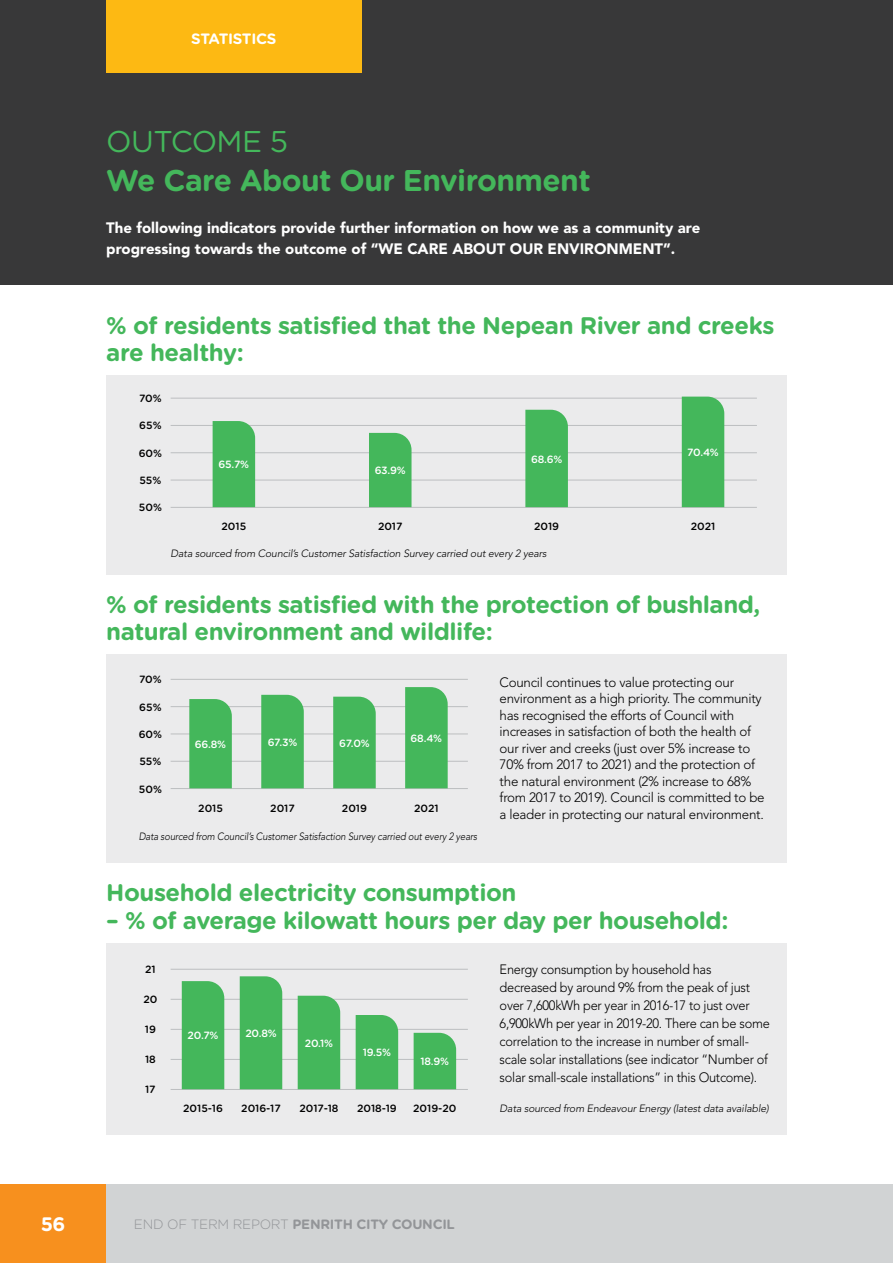
<style>
.page{position:relative;width:893px;height:1263px;background:#fff}
.page>*{position:absolute;margin:0;border:0;box-sizing:border-box;transform-origin:0 0}
.t1{font:700 30px "Gotham Rounded";letter-spacing:-.02em;color:#44b75b}
.t2{font:30px "Gotham Rounded";letter-spacing:-.02em;color:#44b75b}
.t3{font:700 24px/27px "Gotham Rounded";letter-spacing:-.02em;color:#44b75b}
.t4{font:700 19.5px "Gotham Rounded";color:#fff}
.Appendices_Heading{font:900 15px/21px "Avenir LT Std";color:#fff}
.t5{font:700 15px "Gotham Rounded";letter-spacing:-.02em;color:#fff}
.Body_9pt{font:300 13.5px/16.5px "Avenir LT Std";letter-spacing:-.02em;color:#000}
.Body_9pt-2{font:300 13.5px/18px "Avenir LT Std";letter-spacing:-.02em;color:#000;scale:.95 1}
.t6{font:700 13.5px "Gotham Rounded";letter-spacing:-.02em;color:#939598}
.Body_9pt-3{font:italic 300 10.5px "Avenir LT Std";letter-spacing:-.01em;color:#000}
.t7{font:500 10.5px "Gotham Rounded";color:#000}
.Body_9pt-4{font:italic 300 10.5px "Avenir LT Std";letter-spacing:-.01em;color:#000;scale:.9 1}
.t8{font:500 10.5px "Gotham Rounded";letter-spacing:-.02em;color:#fff}
.s1{font-weight:300}
</style>
<div class="page">
<div style="left:0;top:0;width:893px;height:284px;background:#383839"></div>
<div style="left:106px;top:0;width:255px;height:72px;background:#fdb913"></div>
<div style="left:106px;top:375px;width:681px;height:200px;background:#ebebec"></div>
<hr style="left:171px;top:507px;width:586px;height:1px;background:#bcbec0">
<hr style="left:171px;top:480px;width:586px;height:1px;background:#bcbec0">
<hr style="left:171px;top:452px;width:586px;height:1px;background:#bcbec0">
<hr style="left:171px;top:425px;width:586px;height:1px;background:#bcbec0">
<hr style="left:171px;top:398px;width:586px;height:1px;background:#bcbec0">
<div style="left:213px;top:421px;width:42px;height:86px;background:#44b75b"></div>
<div style="left:682px;top:397px;width:42px;height:110px;background:#44b75b"></div>
<div style="left:525px;top:410px;width:43px;height:97px;background:#44b75b"></div>
<div style="left:369px;top:433px;width:42px;height:74px;background:#44b75b"></div>
<div style="left:106px;top:943px;width:681px;height:191px;background:#ebebec"></div>
<hr style="left:171px;top:1089px;width:297px;height:1px;background:#bcbec0">
<hr style="left:171px;top:1059px;width:297px;height:1px;background:#bcbec0">
<hr style="left:171px;top:1029px;width:297px;height:1px;background:#bcbec0">
<hr style="left:171px;top:999px;width:297px;height:1px;background:#bcbec0">
<hr style="left:171px;top:969px;width:297px;height:1px;background:#bcbec0">
<div style="left:182px;top:981px;width:42px;height:108px;background:#44b75b"></div>
<div style="left:356px;top:1015px;width:42px;height:74px;background:#44b75b"></div>
<div style="left:414px;top:1033px;width:42px;height:56px;background:#44b75b"></div>
<div style="left:298px;top:996px;width:42px;height:93px;background:#44b75b"></div>
<div style="left:240px;top:976px;width:42px;height:113px;background:#44b75b"></div>
<div style="left:106px;top:654px;width:681px;height:208px;background:#ebebec"></div>
<hr style="left:171px;top:788px;width:297px;height:1px;background:#bcbec0">
<hr style="left:171px;top:761px;width:297px;height:1px;background:#bcbec0">
<hr style="left:171px;top:734px;width:297px;height:1px;background:#bcbec0">
<hr style="left:171px;top:706px;width:297px;height:1px;background:#bcbec0">
<hr style="left:171px;top:679px;width:297px;height:1px;background:#bcbec0">
<div style="left:189px;top:699px;width:43px;height:89px;background:#44b75b"></div>
<div style="left:405px;top:687px;width:43px;height:101px;background:#44b75b"></div>
<div style="left:333px;top:697px;width:43px;height:91px;background:#44b75b"></div>
<div style="left:261px;top:695px;width:43px;height:93px;background:#44b75b"></div>
<div style="left:0;top:1184px;width:106px;height:79px;background:#f7901e"></div>
<div style="left:106px;top:1184px;width:787px;height:79px;background:#d1d3d4"></div>
<h1 class="t5" style="left:191px;top:28px;width:87px">STATISTICS</h1>
<h1 class="t2" style="left:106px;top:120px;width:184px">OUTCOME 5</h1>
<h1 class="t1" style="left:106px;top:158px;width:486px">We Care About Our Environment</h1>
<h4 class="Appendices_Heading" style="left:106px;top:217px;width:595px">The following indicators provide further information on how we as a community are progressing towards the outcome of “WE CARE ABOUT OUR ENVIRONMENT”.</h4>
<h1 class="t3" style="left:106px;top:311px;width:670px">% of residents satisfied that the Nepean River and creeks are healthy:</h1>
<p class="t7" style="left:139px;top:391px;width:24px">70%</p>
<p class="t7" style="left:139px;top:418px;width:24px">65%</p>
<p class="t7" style="left:139px;top:445px;width:25px">60%</p>
<p class="t7" style="left:139px;top:473px;width:23px">55%</p>
<p class="t7" style="left:139px;top:500px;width:25px">50%</p>
<p class="t8" style="left:219px;top:457px;width:32px">65.7%</p>
<p class="t7" style="left:222px;top:519px;width:26px">2015</p>
<p class="t8" style="left:375px;top:463px;width:33px">63.9%</p>
<p class="t7" style="left:378px;top:519px;width:26px">2017</p>
<p class="t8" style="left:531px;top:451px;width:33px">68.6%</p>
<p class="t7" style="left:534px;top:519px;width:27px">2019</p>
<p class="Body_9pt-3" style="left:171px;top:547px;width:378px">Data sourced from Council’s Customer Satisfaction Survey carried out every 2 years</p>
<p class="t8" style="left:687px;top:445px;width:33px">70.4%</p>
<p class="t7" style="left:691px;top:519px;width:26px">2021</p>
<h1 class="t3" style="left:106px;top:590px;width:656px">% of residents satisfied with the protection of bushland, natural environment and wildlife:</h1>
<p class="t7" style="left:139px;top:672px;width:24px">70%</p>
<p class="t7" style="left:139px;top:699px;width:24px">65%</p>
<p class="t7" style="left:139px;top:727px;width:25px">60%</p>
<p class="t7" style="left:139px;top:754px;width:23px">55%</p>
<p class="t7" style="left:139px;top:781px;width:25px">50%</p>
<p class="t8" style="left:195px;top:737px;width:33px">66.8%</p>
<p class="t7" style="left:198px;top:800px;width:26px">2015</p>
<p class="t8" style="left:268px;top:734px;width:31px">67.3%</p>
<p class="t7" style="left:270px;top:800px;width:26px">2017</p>
<p class="t8" style="left:339px;top:735px;width:32px">67.0%</p>
<p class="t7" style="left:342px;top:800px;width:27px">2019</p>
<p class="t8" style="left:411px;top:731px;width:33px">68.4%</p>
<p class="t7" style="left:414px;top:800px;width:26px">2021</p>
<p class="Body_9pt-4" style="left:139px;top:830px;width:378px">Data sourced from Council’s Customer Satisfaction Survey carried out every 2 years</p>
<p class="Body_9pt" style="left:500px;top:674px;width:266px">Council continues to value protecting our environment as a high priority. The community has recognised the efforts of Council with increases in satisfaction of both the health of our river and creeks (just over 5% increase to 70% from 2017 to 2021) and the protection of the natural environment (2% increase to 68% from 2017 to 2019). Council is committed to be a leader in protecting our natural environment.</p>
<h1 class="t3" style="left:106px;top:877px;width:412px">Household electricity consumption</h1>
<h1 class="t3" style="left:106px;top:906px;width:624px">– % of average kilowatt hours per day per household:</h1>
<p class="Body_9pt-2" style="left:500px;top:960px;width:286px">Energy consumption by household has decreased by around 9% from the peak of just over 7,600kWh per year in 2016-17 to just over 6,900kWh per year in 2019-20. There can be some correlation to the increase in number of small&shy;scale solar installations (see indicator “Number of solar small-scale installations” in this Outcome).</p>
<p class="Body_9pt-3" style="left:500px;top:1102px;width:271px">Data sourced from Endeavour Energy (latest data available)</p>
<p class="t7" style="left:145px;top:962px;width:12px">21</p>
<p class="t7" style="left:143px;top:992px;width:16px">20</p>
<p class="t7" style="left:145px;top:1022px;width:13px">19</p>
<p class="t8" style="left:245px;top:1026px;width:33px">20.8%</p>
<p class="t8" style="left:188px;top:1028px;width:32px">20.7%</p>
<p class="t8" style="left:305px;top:1035px;width:30px">20.1%</p>
<p class="t8" style="left:363px;top:1045px;width:30px">19.5%</p>
<p class="t7" style="left:145px;top:1052px;width:12px">18</p>
<p class="t8" style="left:421px;top:1054px;width:30px">18.9%</p>
<p class="t7" style="left:413px;top:1101px;width:45px">2019-20</p>
<p class="t7" style="left:145px;top:1082px;width:12px">17</p>
<p class="t7" style="left:183px;top:1101px;width:41px">2015-16</p>
<p class="t7" style="left:241px;top:1101px;width:41px">2016-17</p>
<p class="t7" style="left:299px;top:1101px;width:40px">2017-18</p>
<p class="t7" style="left:357px;top:1101px;width:41px">2018-19</p>
<h3 class="t4" style="left:41px;top:1210px;width:26px">56</h3>
<p class="t6" style="left:134px;top:1214px;width:323px"><span class="s1">END OF TERM REPORT</span> PENRITH CITY COUNCIL</p>
</div>
